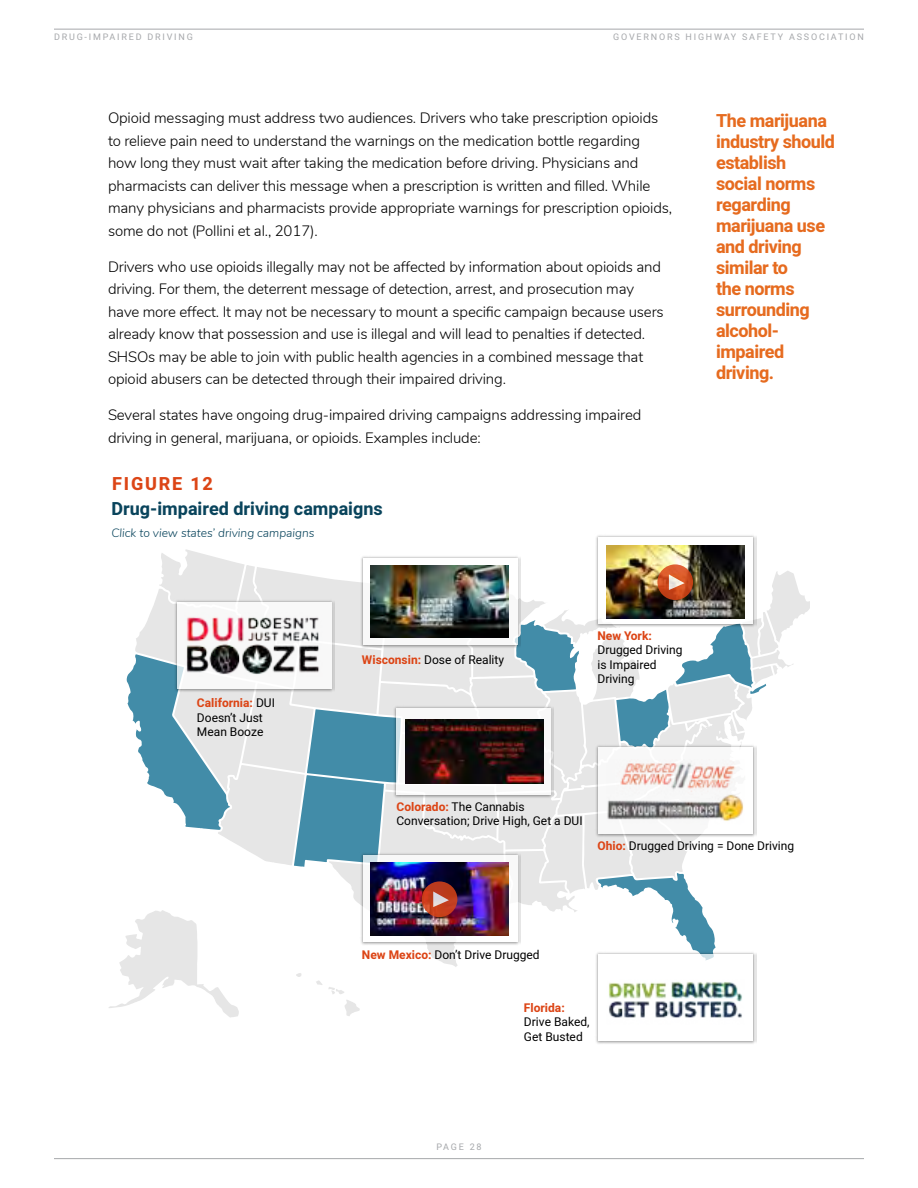
<style>
.page{position:relative;width:918px;height:1188px;background:#fff}
.page>*{position:absolute;margin:0;border:0;box-sizing:border-box;transform-origin:0 0}
.t1{font:700 18px/21px "Heebo";letter-spacing:-.025em;color:#e66b1f}
.t2{font:700 18px "Heebo";color:#09445c}
.t3{font:800 18px "Heebo";letter-spacing:.1em;color:#dc4516}
.t4{font:300 15px/22.5px "Nunito";letter-spacing:-.01em;color:#000}
.t5{font:12px/14.4px "Heebo";color:#000}
.t6{font:italic 300 12px "Nunito";color:#09445c}
.t7{font:700 12px "Heebo";color:#dc4516}
.t8{font:9px "Heebo";letter-spacing:.2em;color:#a6a8ab}
.s1{font-weight:700;color:#dc4516}
</style>
<div class="page">
<hr style="left:54px;top:1158px;width:810px;height:1px;background:#a6a8ab">
<hr style="left:54px;top:29px;width:810px;height:1px;background:#a6a8ab">
<img style="left:596px;top:535px;width:160px;height:14px">
<div style="left:598px;top:537px;width:155px;height:87px;background:#fff"></div>
<img style="left:596px;top:1018px;width:160px;height:26px">
<div style="left:598px;top:954px;width:155px;height:87px;background:#fff"></div>
<img style="left:606px;top:546px;width:138px;height:3px">
<svg style="left:109px;top:549px;width:701px;height:469px"></svg>
<p class="t8" style="left:54px;top:31px;width:140px">DRUG-IMPAIRED DRIVING</p>
<p class="t8" style="left:613px;top:31px;width:252px">GOVERNORS HIGHWAY SAFETY ASSOCIATION</p>
<p class="t4" style="left:108px;top:106px;width:566px">Opioid messaging must address two audiences. Drivers who take prescription opioids to relieve pain need to understand the warnings on the medication bottle regarding how long they must wait after taking the medication before driving. Physicians and pharmacists can deliver this message when a prescription is written and filled. While many physicians and pharmacists provide appropriate warnings for prescription opioids, some do not (Pollini et al., 2017).</p>
<p class="t4" style="left:108px;top:254px;width:557px">Drivers who use opioids illegally may not be affected by information about opioids and driving. For them, the deterrent message of detection, arrest, and prosecution may have more effect. It may not be necessary to mount a specific campaign because users already know that possession and use is illegal and will lead to penalties if detected.<br>SHSOs may be able to join with public health agencies in a combined message that opioid abusers can be detected through their impaired driving.</p>
<p class="t4" style="left:108px;top:403px;width:535px">Several states have ongoing drug-impaired driving campaigns addressing impaired driving in general, marijuana, or opioids. Examples include:</p>
<p class="t3" style="left:112px;top:471px;width:102px">FIGURE 12</p>
<p class="t2" style="left:111px;top:496px;width:273px">Drug-impaired driving campaigns</p>
<p class="t6" style="left:111px;top:524px;width:205px">Click to view states’ driving campaigns</p>
<p class="t1" style="left:716px;top:110px;width:121px">The marijuana industry should establish social norms regarding marijuana use and driving similar to<br>the norms surrounding alcohol&shy;impaired driving.</p>
<p class="t5" style="left:197px;top:696px;width:79px"><span class="s1">California:</span> DUI<br>Doesn’t Just<br>Mean Booze</p>
<p class="t5" style="left:362px;top:652px;width:144px"><span class="s1">Wisconsin:</span> Dose of Reality</p>
<p class="t7" style="left:597px;top:627px;width:56px">New York:</p>
<p class="t5" style="left:597px;top:643px;width:87px">Drugged Driving is Impaired<br>Driving</p>
<p class="t5" style="left:396px;top:799px;width:188px"><span class="s1">Colorado:</span> The Cannabis<br>Conversation; Drive High, Get a DUI</p>
<p class="t5" style="left:597px;top:838px;width:198px"><span class="s1">Ohio:</span> Drugged Driving = Done Driving</p>
<p class="t5" style="left:362px;top:948px;width:179px"><span class="s1">New Mexico:</span> Don’t Drive Drugged</p>
<p class="t7" style="left:524px;top:999px;width:42px">Florida:</p>
<p class="t5" style="left:524px;top:1015px;width:67px">Drive Baked,<br>Get Busted</p>
<p class="t8" style="left:436px;top:1141px;width:47px">PAGE 28</p>
</div>
